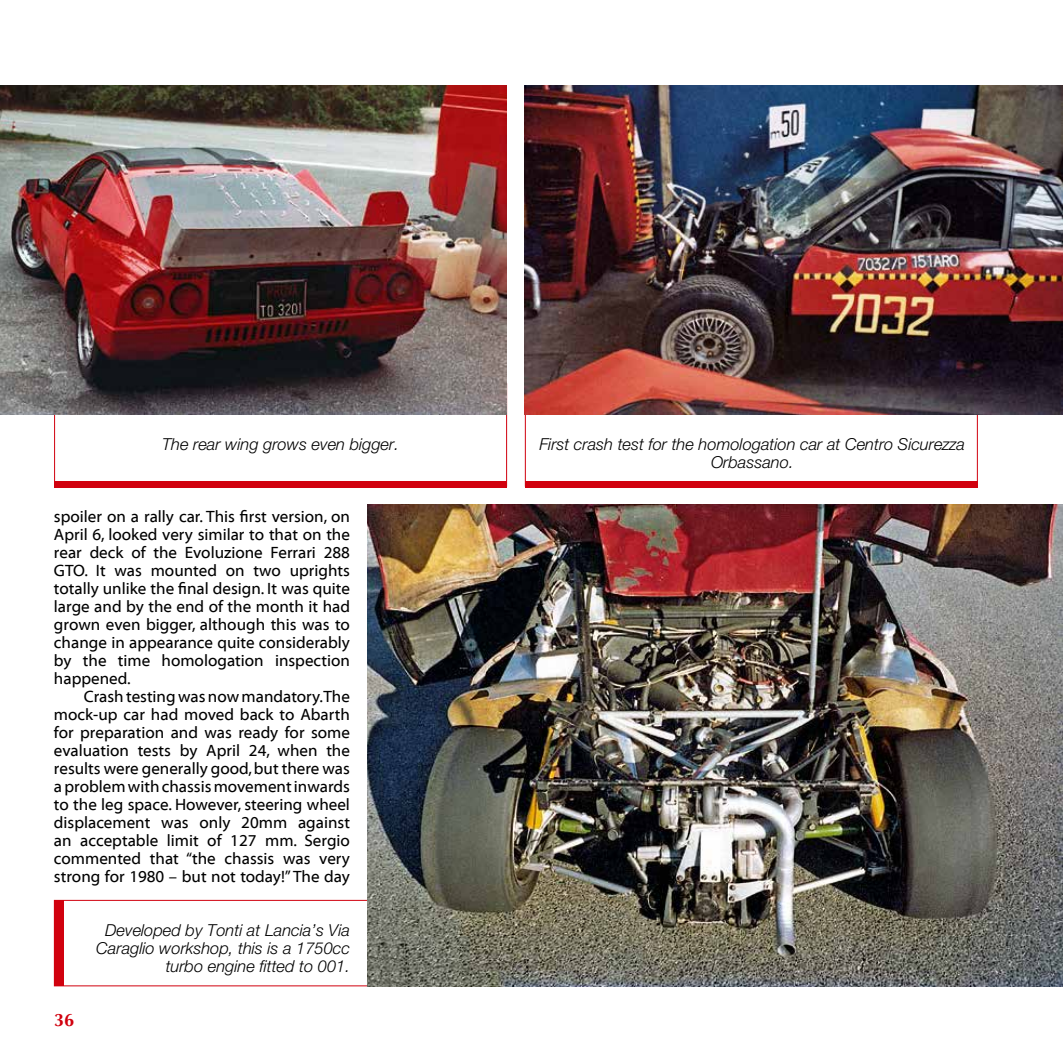
<style>
.page{position:relative;width:1063px;height:1063px;background:#fff}
.page>*{position:absolute;margin:0;border:0;box-sizing:border-box;transform-origin:0 0}
.t1{font:700 18px "Optima";color:#d1010e}
.t2{font:16.5px/18px "Myriad Web";color:#000;text-align:justify}
.t3{font:italic 300 16.5px/18px "Helvetica Neue";color:#000;text-align:center}
</style>
<div class="page">
<div style="left:54px;top:900px;width:505px;height:86px;border:1px solid #d1010e"></div>
<div style="left:54px;top:900px;width:9px;height:86px;background:#d1010e"></div>
<div style="left:54px;top:481px;width:453px;height:7px;background:#d1010e"></div>
<div style="left:525px;top:481px;width:453px;height:7px;background:#d1010e"></div>
<img style="left:525px;top:85px;width:538px;height:329px">
<img style="left:368px;top:504px;width:695px;height:482px">
<img style="left:0;top:85px;width:507px;height:329px">
<p class="t3" style="left:162px;top:435px;width:238px">The rear wing grows even bigger.</p>
<p class="t3" style="left:539px;top:435px;width:427px">First crash test for the homologation car at Centro Sicurezza<br>Orbassano.</p>
<p class="t2" style="left:54px;top:508px;width:298px">spoiler on a rally car. This first version, on April 6, looked very similar to that on the rear deck of the Evoluzione Ferrari 288<br>GTO. It was mounted on two uprights totally unlike the final design. It was quite large and by the end of the month it had grown even bigger, although this was to change in appearance quite considerably by the time homologation inspection happened.</p>
<p class="t2" style="left:54px;top:688px;width:298px;text-indent:30px">Crash testing was now mandatory. The mock-up car had moved back to Abarth for preparation and was ready for some evaluation tests by April 24, when the results were generally good, but there was a problem with chassis movement inwards to the leg space. However, steering wheel displacement was only 20mm against an acceptable limit of 127 mm. Sergio commented that “the chassis was very strong for 1980 – but not today!” The day</p>
<p class="t3" style="left:96px;top:921px;width:255px;text-align:right">Developed by Tonti at Lancia’s Via<br>Caraglio workshop, this is a 1750cc turbo engine fitted to 001.</p>
<p class="t1" style="left:54px;top:1009px;width:22px">36</p>
</div>
